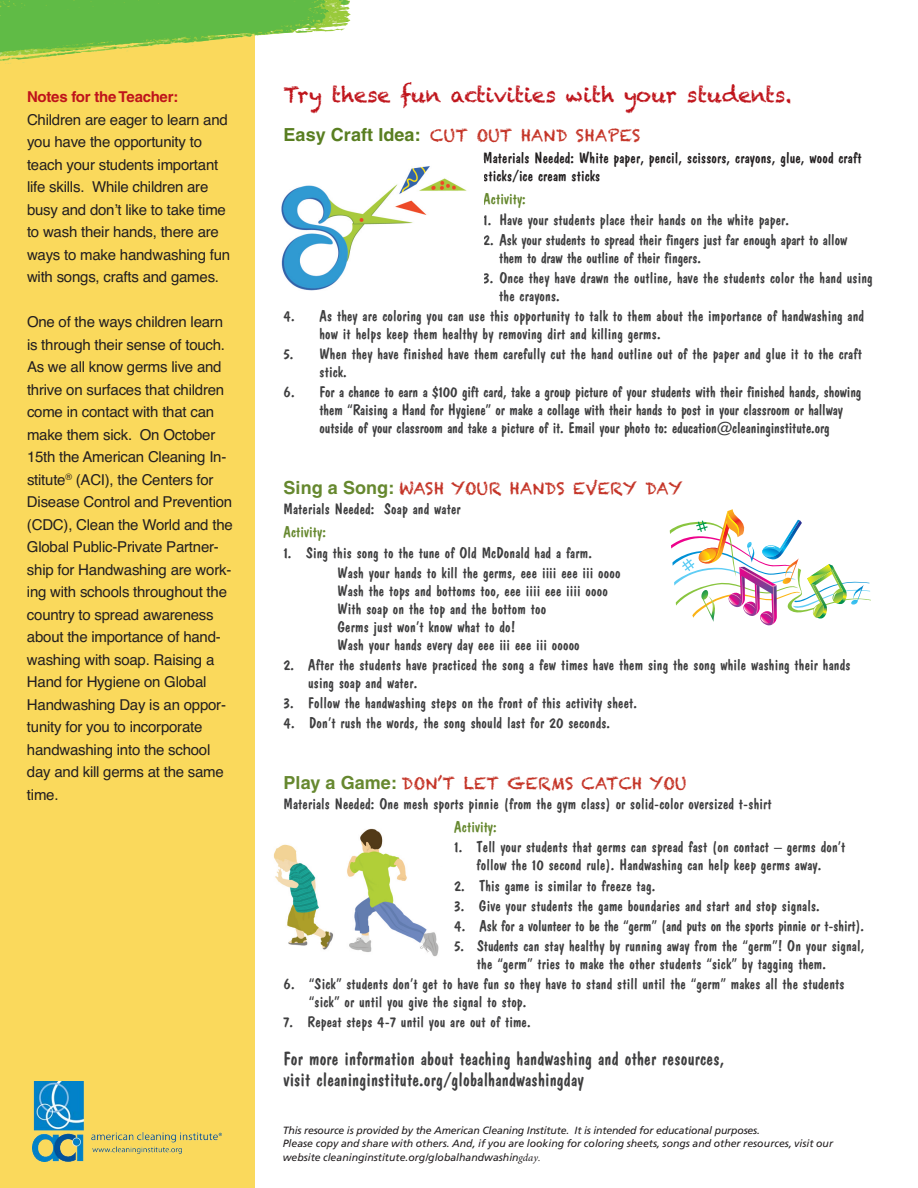
<style>
.page{position:relative;width:918px;height:1188px;background:#fff}
.page>*{position:absolute;margin:0;border:0;box-sizing:border-box;transform-origin:0 0}
.t1{font:21px "Chalkduster";letter-spacing:-.01em;color:#bf141b}
.t2{font:19.5px/21px "Don Casual SW";letter-spacing:.005em;color:#3e3e3f}
.t3{font:16.5px "Chalkduster";letter-spacing:.005em;color:#c43326}
.t4{font:15.75px/18px "Don Casual SW";letter-spacing:.005em;color:#3e3e3f}
.t5{font:15.75px/18px "Don Casual SW";letter-spacing:.005em;color:#231f20}
.t6{font:15.75px "Don Casual SW";letter-spacing:-.015em;color:#3e3e3f}
.t7{font:15.75px "Don Casual SW";letter-spacing:.005em;color:#66882f}
.t8{font:15px/22.5px "Helvetica";letter-spacing:-.015em;color:#231f20}
.t9{font:700 15px "Helvetica";letter-spacing:-.015em;color:#bf141b}
.t10{font:italic 10.5px/13.5px "Frutiger";color:#231f20}
.s1{font-family:"Helvetica";font-weight:700;font-size:18px;color:#597e21}
.s2{font-family:"Helvetica";font-weight:700;font-size:18px;color:#66882f}
.s3{font-family:"Minion Pro"}
</style>
<div class="page">
<img style="left:670px;top:509px;width:201px;height:116px">
<img style="left:273px;top:828px;width:166px;height:129px">
<img style="left:281px;top:166px;width:186px;height:125px">
<div style="left:0;top:0;width:255px;height:1188px;background:#fad95c"></div>
<svg style="left:0;top:0;width:351px;height:64px"></svg>
<div style="left:424px;top:867px;width:20px;height:24px;background:#fff"></div>
<img style="left:32px;top:1082px;width:189px;height:80px">
<p class="t9" style="left:27px;top:92px;width:153px">Notes for the Teacher:</p>
<p class="t8" style="left:27px;top:109px;width:205px">Children are eager to learn and you have the opportunity to teach your students important life skills. While children are busy and don’t like to take time to wash their hands, there are ways to make handwashing fun with songs, crafts and games.</p>
<p class="t8" style="left:27px;top:311px;width:207px">One of the ways children learn is through their sense of touch.<br>As we all know germs live and thrive on surfaces that children come in contact with that can make them sick. On October<br>15th the American Cleaning In&shy;stitute<sup>®</sup> (ACI), the Centers for<br>Disease Control and Prevention (CDC), Clean the World and the<br>Global Public-Private Partner&shy;ship for Handwashing are work&shy;ing with schools throughout the country to spread awareness about the importance of hand&shy;washing with soap. Raising a<br>Hand for Hygiene on Global<br>Handwashing Day is an oppor&shy;tunity for you to incorporate handwashing into the school day and kill germs at the same time.</p>
<h1 class="t1" style="left:284px;top:82px;width:510px">Try these fun activities with your students.</h1>
<p class="t3" style="left:284px;top:125px;width:358px"><span class="s1">Easy Craft Idea:</span> CUT OUT HAND SHAPES</p>
<p class="t5" style="left:483px;top:149px;width:380px">Materials Needed: White paper, pencil, scissors, crayons, glue, wood craft sticks/ice cream sticks</p>
<p class="t7" style="left:483px;top:190px;width:44px">Activity:</p>
<p class="t4" style="left:483px;top:210px;width:307px">1. Have your students place their hands on the white paper.</p>
<p class="t4" style="left:499px;top:230px;width:350px;text-indent:-16px">2. Ask your students to spread their fingers just far enough apart to allow them to draw the outline of their fingers.</p>
<p class="t4" style="left:499px;top:269px;width:375px;text-indent:-16px">3. Once they have drawn the outline, have the students color the hand using the crayons.</p>
<p class="t4" style="left:320px;top:307px;width:546px;text-indent:-36px">4. As they are coloring you can use this opportunity to talk to them about the importance of handwashing and how it helps keep them healthy by removing dirt and killing germs.</p>
<p class="t4" style="left:320px;top:345px;width:544px;text-indent:-36px">5. When they have finished have them carefully cut the hand outline out of the paper and glue it to the craft stick.</p>
<p class="t4" style="left:320px;top:383px;width:543px;text-indent:-36px">6. For a chance to earn a $100 gift card, take a group picture of your students with their finished hands, showing them “Raising a Hand for Hygiene” or make a collage with their hands to post in your classroom or hallway outside of your classroom and take a picture of it. Email your photo to: education@cleaninginstitute.org</p>
<p class="t3" style="left:284px;top:479px;width:401px"><span class="s2">Sing a Song:</span> WASH YOUR HANDS EVERY DAY</p>
<p class="t4" style="left:284px;top:500px;width:179px">Materials Needed: Soap and water</p>
<p class="t7" style="left:284px;top:523px;width:44px">Activity:</p>
<p class="t4" style="left:338px;top:542px;width:285px;line-height:20.1px;text-indent:-54px">1. Sing this song to the tune of Old McDonald had a farm.<br>Wash your hands to kill the germs, eee iiii eee iii oooo</p>
<p class="t4" style="left:338px;top:581px;width:272px">Wash the tops and bottoms too, eee iiii eee iiii oooo With soap on the top and the bottom too<br>Germs just won’t know what to do!<br>Wash your hands every day eee iii eee iii ooooo</p>
<p class="t4" style="left:308px;top:656px;width:544px;text-indent:-25px">2. After the students have practiced the song a few times have them sing the song while washing their hands using soap and water.</p>
<p class="t4" style="left:284px;top:694px;width:355px">3. Follow the handwashing steps on the front of this activity sheet.</p>
<p class="t4" style="left:284px;top:714px;width:328px">4. Don’t rush the words, the song should last for 20 seconds.</p>
<p class="t3" style="left:284px;top:773px;width:404px"><span class="s2">Play a Game:</span> DON’T LET GERMS CATCH YOU</p>
<p class="t4" style="left:284px;top:794px;width:490px">Materials Needed: One mesh sports pinnie (from the gym class) or solid-color oversized t-shirt</p>
<p class="t7" style="left:454px;top:818px;width:44px">Activity:</p>
<p class="t4" style="left:454px;top:838px;width:393px;text-align:center">1. Tell your students that germs can spread fast (on contact – germs don’t follow the 10 second rule). Handwashing can help keep germs away.</p>
<p class="t4" style="left:454px;top:876px;width:203px">2. This game is similar to freeze tag.</p>
<p class="t4" style="left:454px;top:896px;width:367px">3. Give your students the game boundaries and start and stop signals.</p>
<p class="t6" style="left:454px;top:916px;width:411px">4. Ask for a volunteer to be the “germ” (and puts on the sports pinnie or t-shirt).</p>
<p class="t4" style="left:477px;top:937px;width:389px;text-indent:-23px">5. Students can stay healthy by running away from the “germ”! On your signal, the “germ” tries to make the other students “sick” by tagging them.</p>
<p class="t4" style="left:309px;top:975px;width:537px;text-indent:-25px">6. “Sick” students don’t get to have fun so they have to stand still until the “germ” makes all the students “sick” or until you give the signal to stop.</p>
<p class="t4" style="left:283px;top:1013px;width:249px">7. Repeat steps 4-7 until you are out of time.</p>
<p class="t2" style="left:284px;top:1047px;width:442px">For more information about teaching handwashing and other resources, visit cleaninginstitute.org/globalhandwashingday</p>
<p class="t10" style="left:283px;top:1124px;width:552px">This resource is provided by the American Cleaning Institute. It is intended for educational purposes.<br>Please copy and share with others. And, if you are looking for coloring sheets, songs and other resources, visit our website cleaninginstitute.org/globalhandwashin<span class="s3">gday.</span></p>
</div>
